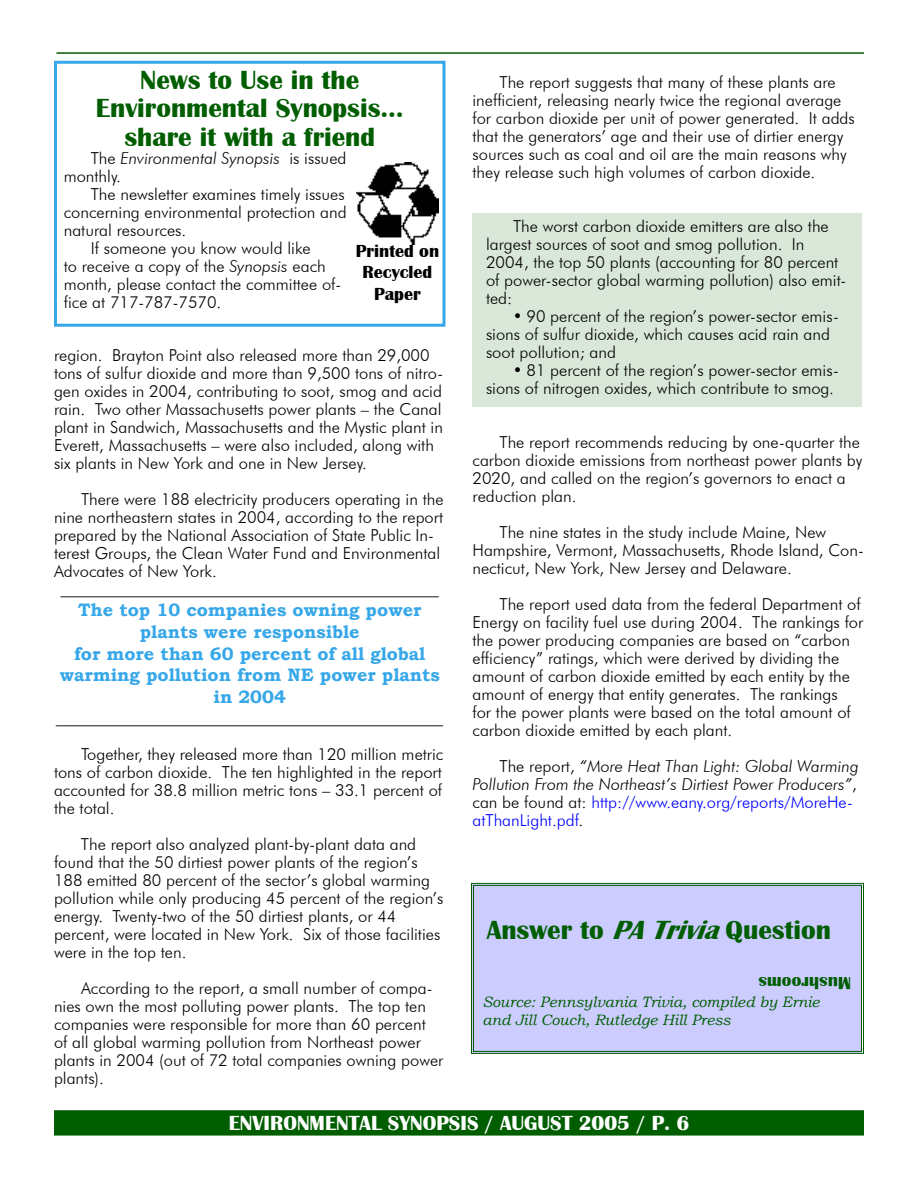
<style>
.page{position:relative;width:918px;height:1188px;background:#fff}
.page>*{position:absolute;margin:0;border:0;box-sizing:border-box;transform-origin:0 0}
.t1{font:700 27px/28.5px "Britannic";color:#005e00;text-align:center}
.t2{font:700 21px "Britannic";color:#fff}
.t3{font:700 18px/21.6px "Bookman Old Style";color:#36a7e9;text-align:center}
.t4{font:700 18px "Bookman Old Style";color:#000}
.t5{font:700 18px/21.6px "Britannic";color:#000;text-align:center}
.t6{font:700 18px "Britannic";color:#005e00}
.t7{font:300 16.5px/18px "Futura BT";color:#000}
.t8{font:italic 300 16.5px/18px "Futura BT";color:#000}
.t9{font:italic 15px/18px "Bookman Old Style";color:#005e00}
.s1{font-style:normal}
.s2{font-style:italic}
.s3{font-style:normal;color:#00f}
</style>
<div class="page">
<div style="left:472px;top:213px;width:390px;height:193px;background:#d9e7d9"></div>
<div style="left:54px;top:61px;width:392px;height:266px;border:3px solid #36a7e9"></div>
<img style="left:356px;top:163px;width:82px;height:82px">
<div style="left:55px;top:1111px;width:808px;height:24px;background:#005e00"></div>
<div style="left:54px;top:1110px;width:810px;height:26px;border:2px solid #005e00"></div>
<hr style="left:57px;top:52px;width:807px;height:2px;background:#005e00">
<div style="left:471px;top:882px;width:393px;height:172px;background:#ccf"></div>
<div style="left:473px;top:885px;width:389px;height:167px;border:1px solid #005e00"></div>
<h1 class="t1" style="left:96px;top:66px;width:309px">News to Use in the<br>Environmental Synopsis… share it with a friend</h1>
<p class="t8" style="left:64px;top:149px;width:284px;text-indent:27px"><span class="s1">The</span> Environmental Synopsis <span class="s1">is issued monthly.</span></p>
<p class="t7" style="left:91px;top:185px;width:256px">The newsletter examines timely issues</p>
<p class="t7" style="left:64px;top:203px;width:284px">concerning environmental protection and</p>
<p class="t7" style="left:64px;top:221px;width:124px">natural resources.</p>
<p class="t7" style="left:91px;top:239px;width:222px">If someone you know would like</p>
<p class="t7" style="left:64px;top:257px;width:264px">to receive a copy of the <span class="s2">Synopsis</span> each</p>
<p class="t7" style="left:64px;top:275px;width:279px">month, please contact the committee of-</p>
<p class="t7" style="left:64px;top:293px;width:159px">fice at 717-787-7570.</p>
<p class="t5" style="left:356px;top:240px;width:85px">Printed on<br>Recycled<br>Paper</p>
<p class="t7" style="left:54px;top:346px;width:391px">region. Brayton Point also released more than 29,000 tons of sulfur dioxide and more than 9,500 tons of nitro&shy;gen oxides in 2004, contributing to soot, smog and acid rain. Two other Massachusetts power plants – the Canal plant in Sandwich, Massachusetts and the Mystic plant in Everett, Massachusetts – were also included, along with six plants in New York and one in New Jersey.</p>
<p class="t7" style="left:54px;top:490px;width:391px;text-indent:27px">There were 188 electricity producers operating in the nine northeastern states in 2004, according to the report prepared by the National Association of State Public In&shy;terest Groups, the Clean Water Fund and Environmental Advocates of New York.</p>
<p class="t4" style="left:61px;top:576px;width:379px">__________________________________________</p>
<p class="t3" style="left:60px;top:599px;width:382px">The top 10 companies owning power plants were responsible<br>for more than 60 percent of all global warming pollution from NE power plants in 2004</p>
<p class="t4" style="left:56px;top:705px;width:388px">___________________________________________</p>
<p class="t7" style="left:54px;top:745px;width:391px;text-align:justify;text-indent:27px">Together, they released more than 120 million metric tons of carbon dioxide. The ten highlighted in the report accounted for 38.8 million metric tons – 33.1 percent of the total.</p>
<p class="t7" style="left:54px;top:835px;width:391px;text-indent:27px">The report also analyzed plant-by-plant data and found that the 50 dirtiest power plants of the region’s 188 emitted 80 percent of the sector’s global warming pollution while only producing 45 percent of the region’s energy. Twenty-two of the 50 dirtiest plants, or 44 percent, were located in New York. Six of those facilities were in the top ten.</p>
<p class="t7" style="left:54px;top:979px;width:391px;text-indent:27px">According to the report, a small number of compa&shy;nies own the most polluting power plants. The top ten companies were responsible for more than 60 percent<br>of all global warming pollution from Northeast power plants in 2004 (out of 72 total companies owning power plants).</p>
<p class="t7" style="left:472px;top:73px;width:384px;text-indent:27px">The report suggests that many of these plants are inefficient, releasing nearly twice the regional average for carbon dioxide per unit of power generated. It adds that the generators’ age and their use of dirtier energy sources such as coal and oil are the main reasons why they release such high volumes of carbon dioxide.</p>
<p class="t7" style="left:486px;top:217px;width:362px;text-indent:27px">The worst carbon dioxide emitters are also the largest sources of soot and smog pollution. In 2004, the top 50 plants (accounting for 80 percent of power-sector global warming pollution) also emit&shy;ted:</p>
<p class="t7" style="left:486px;top:307px;width:354px;text-indent:27px">• 90 percent of the region’s power-sector emis&shy;sions of sulfur dioxide, which causes acid rain and soot pollution; and</p>
<p class="t7" style="left:486px;top:361px;width:354px;text-align:right">• 81 percent of the region’s power-sector emis&shy;sions of nitrogen oxides, which contribute to smog.</p>
<p class="t7" style="left:472px;top:433px;width:391px;text-indent:27px">The report recommends reducing by one-quarter the carbon dioxide emissions from northeast power plants by 2020, and called on the region’s governors to enact a reduction plan.</p>
<p class="t7" style="left:472px;top:523px;width:393px;text-indent:27px">The nine states in the study include Maine, New<br>Hampshire, Vermont, Massachusetts, Rhode Island, Con&shy;necticut, New York, New Jersey and Delaware.</p>
<p class="t7" style="left:472px;top:595px;width:392px;text-indent:27px">The report used data from the federal Department of Energy on facility fuel use during 2004. The rankings for the power producing companies are based on “carbon efficiency” ratings, which were derived by dividing the amount of carbon dioxide emitted by each entity by the amount of energy that entity generates. The rankings<br>for the power plants were based on the total amount of carbon dioxide emitted by each plant.</p>
<p class="t8" style="left:472px;top:757px;width:388px;text-indent:27px"><span class="s1">The report,</span> “More Heat Than Light: Global Warming Pollution From the Northeast’s Dirtiest Power Producers”<span class="s1">, can be found at:</span> <span class="s3">http://www.eany.org/reports/MoreHe&shy;atThanLight.pdf</span><span class="s1">.</span></p>
<h1 class="t1" style="left:487px;top:916px;width:346px">Answer to <span class="s2">PATrivia</span>Question</h1>
<p class="t6" style="left:851px;top:993px;width:94px;rotate:-180deg">Mushrooms</p>
<p class="t9" style="left:483px;top:993px;width:339px">Source: Pennsylvania Trivia, compiled by Ernie and Jill Couch, Rutledge Hill Press</p>
<p class="t2" style="left:229px;top:1111px;width:462px">ENVIRONMENTAL SYNOPSIS / AUGUST 2005 / P. 6</p>
</div>
